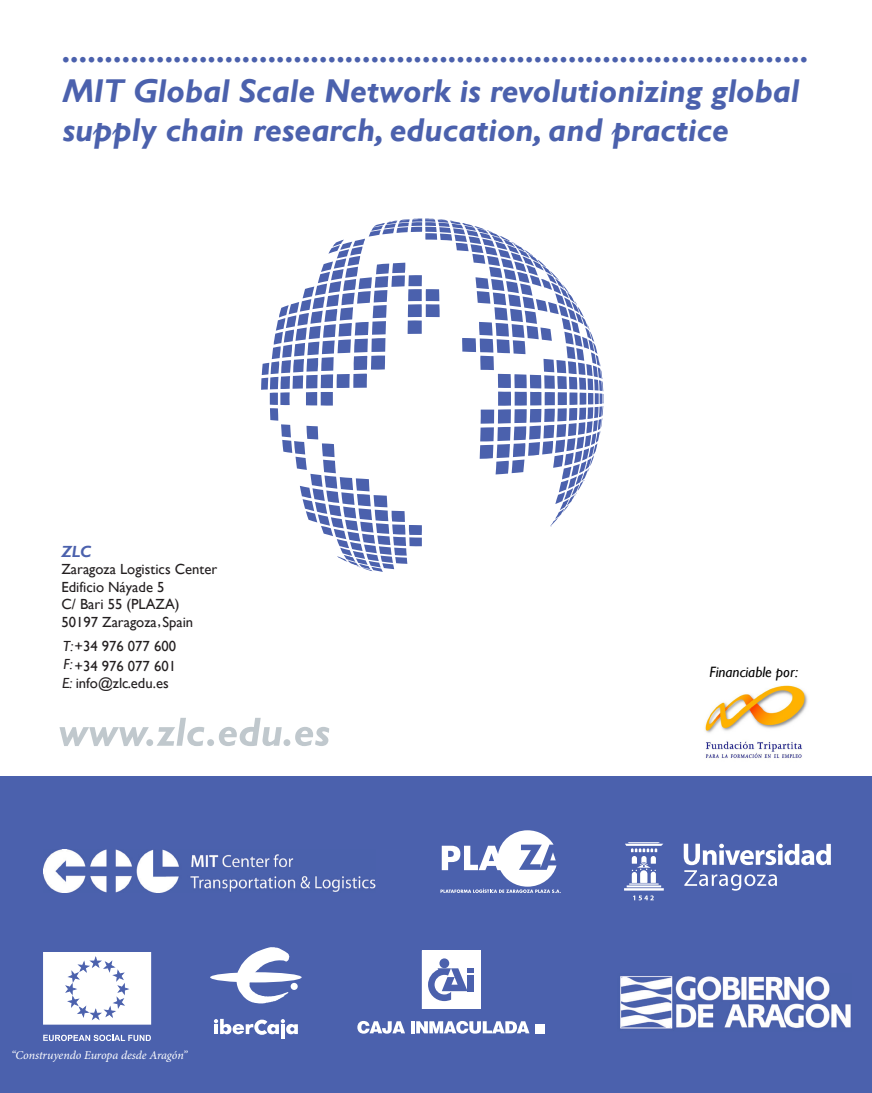
<style>
.page{position:relative;width:872px;height:1093px;background:#fff}
.page>*{position:absolute;margin:0;border:0;box-sizing:border-box;transform-origin:0 0}
.t1{font:italic 700 33px/39.6px "Gill Sans";color:#4b61ad}
.t2{font:italic 700 16.2px "Gill Sans";color:#4b61ad}
.t3{font:italic 15px "Gill Sans";color:#000}
.t4{font:14.7px/17.5px "Gill Sans";color:#231f20}
.t5{font:italic 12px "Minion Pro";letter-spacing:-.01em;color:#fff}
.s1{font-style:italic}
</style>
<div class="page">
<div style="left:0;top:777px;width:872px;height:316px;background:#4b61ad"></div>
<svg style="left:261px;top:218px;width:342px;height:354px"></svg>
<svg style="left:59px;top:718px;width:270px;height:28px"></svg>
<svg style="left:624px;top:842px;width:207px;height:58px"></svg>
<svg style="left:422px;top:950px;width:58px;height:59px"></svg>
<svg style="left:357px;top:1021px;width:48px;height:12px"></svg>
<svg style="left:411px;top:1021px;width:3px;height:12px"></svg>
<svg style="left:416px;top:1021px;width:113px;height:12px"></svg>
<div style="left:535px;top:1024px;width:9px;height:9px;background:#fff"></div>
<img style="left:43px;top:849px;width:332px;height:43px">
<svg style="left:43px;top:952px;width:108px;height:72px;background:#f0f2f8"></svg>
<svg style="left:43px;top:1035px;width:108px;height:6px"></svg>
<svg style="left:236px;top:947px;width:53px;height:57px"></svg>
<div style="left:210px;top:972px;width:92px;height:10px;background:#fff;border-radius:50%"></div>
<div style="left:291px;top:983px;width:7px;height:7px;background:#fff;border-radius:50%"></div>
<hr style="left:281px;top:1024px;width:4px;height:14px;background:#fff">
<svg style="left:214px;top:1019px;width:84px;height:16px"></svg>
<img style="left:620px;top:976px;width:231px;height:53px">
<svg style="left:440px;top:830px;width:121px;height:63px"></svg>
<img style="left:705px;top:685px;width:103px;height:74px">
<p class="t1" style="left:63px;top:32px;width:748px">.......................................................................................</p>
<p class="t1" style="left:63px;top:72px;width:738px">MIT Global Scale Network is revolutionizing global supply chain research, education, and practice</p>
<p class="t2" style="left:61px;top:542px;width:31px">ZLC</p>
<p class="t4" style="left:61px;top:561px;width:157px">Zaragoza Logistics Center<br>Edificio Náyade 5<br>C/ Bari 55 (PLAZA)<br>50197 Zaragoza, Spain</p>
<p class="t4" style="left:63px;top:637px;width:115px;line-height:20px"><span class="s1">T:</span> +34 976 077 600<br><span class="s1">F:</span> +34 976 077 601</p>
<p class="t4" style="left:62px;top:674px;width:108px"><span class="s1">E:</span> info@zlc.edu.es</p>
<p class="t5" style="left:11px;top:1047px;width:178px">“Construyendo Europa desde Aragón”</p>
<p class="t3" style="left:709px;top:663px;width:90px">Financiable por:</p>
</div>
